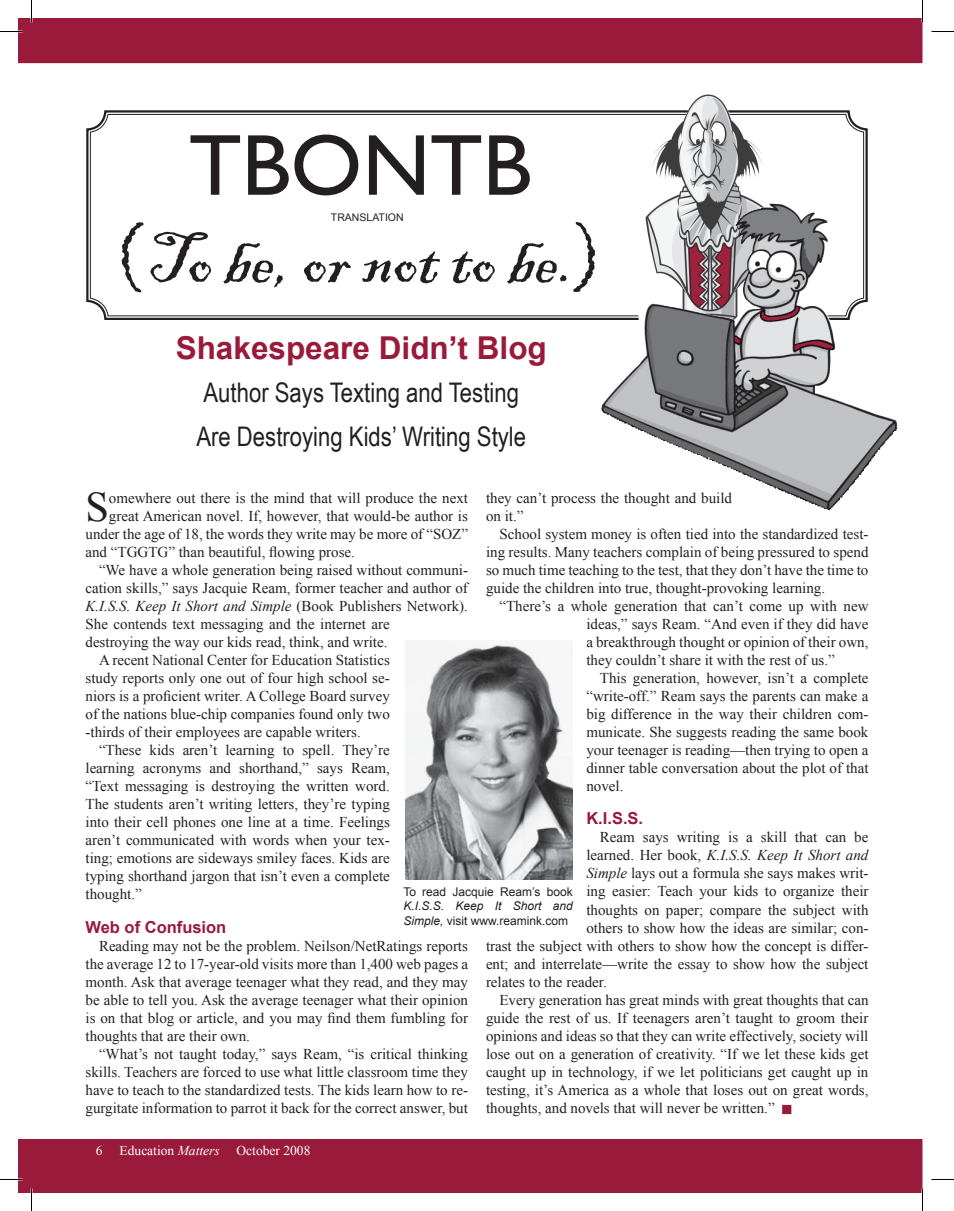
<style>
.page{position:relative;width:954px;height:1211px;background:#fff}
.page>*{position:absolute;margin:0;border:0;box-sizing:border-box;transform-origin:0 0}
.t1{font:87px "Gill Sans";color:#231f20}
.t2{font:75px "Blackadder ITC";color:#231f20}
.t3{font:42.15px "Times New Roman";color:#231f20}
.t4{font:700 31.5px "Arial";color:#9a1a3b}
.t5{font:27px/43.2px "Arial Narrow";color:#231f20}
.t6{font:700 16.5px "Arial";color:#9a1a3b}
.t7{font:15px/18px "Times New Roman";color:#231f20;text-align:justify}
.t8{font:italic 15px "Times New Roman";color:#231f20}
.t9{font:13.5px "Times New Roman";color:#fff}
.t10{font:italic 12px/14.4px "Arial";color:#231f20}
.t11{font:12px "Arial";color:#231f20}
.t12{font:10.5px "Arial";color:#231f20}
.s1{font-style:italic}
.s2{font-style:normal}
</style>
<div class="page">
<div style="left:19px;top:1139px;width:903px;height:53px;background:#9a1a3b"></div>
<div style="left:19px;top:19px;width:903px;height:43px;background:#9a1a3b"></div>
<div style="left:18px;top:18px;width:904px;height:45px;border:2px solid #9a1a3b"></div>
<svg style="left:86px;top:110px;width:782px;height:210px"></svg>
<div style="left:782px;top:1104px;width:9px;height:10px;background:#9a1a3b;border:2px solid #9a1a3b"></div>
<img style="left:406px;top:644px;width:167px;height:236px">
<img style="left:627px;top:94px;width:164px;height:113px">
<img style="left:597px;top:207px;width:272px;height:303px">
<hr style="left:0;top:1178px;width:22px;height:2px;background:#fff">
<svg style="left:0;top:31px;width:22px;height:1px"></svg>
<svg style="left:932px;top:31px;width:22px;height:1px"></svg>
<svg style="left:0;top:1179px;width:22px;height:1px"></svg>
<svg style="left:932px;top:1179px;width:22px;height:1px"></svg>
<svg style="left:31px;top:0;width:1px;height:22px"></svg>
<svg style="left:31px;top:1188px;width:1px;height:22px"></svg>
<svg style="left:922px;top:0;width:1px;height:22px"></svg>
<svg style="left:922px;top:1188px;width:1px;height:22px"></svg>
<h1 class="t1" style="left:189px;top:115px;width:344px">TBONTB</h1>
<h2 class="t2" style="left:117px;top:214px;width:488px"><span class="s1">(</span>To be, or not to be.<span class="s1">)</span></h2>
<p class="t12" style="left:331px;top:212px;width:74px">translation</p>
<h3 class="t4" style="left:176px;top:330px;width:373px">Shakespeare Didn’t Blog</h3>
<h3 class="t5" style="left:196px;top:371px;width:331px">Author Says Texting and Testing<br>Are Destroying Kids’ Writing Style</h3>
<h3 class="t3" style="left:86px;top:482px;width:25px">S</h3>
<p class="t7" style="left:109px;top:489px;width:361px">omewhere out there is the mind that will produce the next</p>
<p class="t7" style="left:486px;top:489px;width:248px">they can’t process the thought and build on it.”</p>
<p class="t7" style="left:486px;top:525px;width:384px;text-indent:14px">School system money is often tied into the standardized test&shy;ing results. Many teachers complain of being pressured to spend so much time teaching to the test, that they don’t have the time to guide the children into true, thought-provoking learning.</p>
<p class="t7" style="left:586px;top:597px;width:284px;text-indent:-87px">“There’s a whole generation that can’t come up with new ideas,” says Ream. “And even if they did have a breakthrough thought or opinion of their own, they couldn’t share it with the rest of us.”</p>
<p class="t7" style="left:586px;top:669px;width:284px;text-indent:14px">This generation, however, isn’t a complete “write-off.” Ream says the parents can make a big difference in the way their children com&shy;municate. She suggests reading the same book your teenager is reading—then trying to open a dinner table conversation about the plot of that novel.</p>
<p class="t6" style="left:586px;top:809px;width:58px">K.I.S.S.</p>
<p class="t7" style="left:600px;top:828px;width:270px">Ream says writing is a skill that can be</p>
<p class="t8" style="left:586px;top:846px;width:284px"><span class="s2">learned. Her book,</span> K.I.S.S. Keep It Short and</p>
<p class="t7" style="left:586px;top:864px;width:284px"><span class="s1">Simple</span> lays out a formula she says makes writ-</p>
<p class="t7" style="left:586px;top:882px;width:284px">ing easier: Teach your kids to organize their</p>
<p class="t7" style="left:586px;top:900px;width:284px">thoughts on paper; compare the subject with</p>
<p class="t7" style="left:586px;top:918px;width:284px">others to show how the ideas are similar; con-</p>
<p class="t7" style="left:486px;top:936px;width:384px">trast the subject with others to show how the concept is differ-</p>
<p class="t7" style="left:486px;top:954px;width:384px">ent; and interrelate—write the essay to show how the subject</p>
<p class="t7" style="left:486px;top:972px;width:122px">relates to the reader.</p>
<p class="t7" style="left:500px;top:990px;width:371px">Every generation has great minds with great thoughts that can</p>
<p class="t7" style="left:486px;top:1008px;width:384px">guide the rest of us. If teenagers aren’t taught to groom their</p>
<p class="t7" style="left:486px;top:1026px;width:384px">opinions and ideas so that they can write effectively, society will</p>
<p class="t7" style="left:486px;top:1044px;width:384px">lose out on a generation of creativity. “If we let these kids get</p>
<p class="t7" style="left:486px;top:1062px;width:384px">caught up in technology, if we let politicians get caught up in</p>
<p class="t7" style="left:486px;top:1080px;width:384px">testing, it’s America as a whole that loses out on great words,</p>
<p class="t7" style="left:486px;top:1098px;width:290px">thoughts, and novels that will never be written.”</p>
<p class="t7" style="left:109px;top:507px;width:361px">great American novel. If, however, that would-be author is</p>
<p class="t7" style="left:86px;top:525px;width:384px">under the age of 18, the words they write may be more of “SOZ”</p>
<p class="t7" style="left:86px;top:543px;width:271px">and “TGGTG” than beautiful, flowing prose.</p>
<p class="t7" style="left:99px;top:561px;width:370px">“We have a whole generation being raised without communi-</p>
<p class="t7" style="left:86px;top:579px;width:384px">cation skills,” says Jacquie Ream, former teacher and author of</p>
<p class="t8" style="left:86px;top:597px;width:384px">K.I.S.S. Keep It Short and Simple <span class="s2">(Book Publishers Network).</span></p>
<p class="t7" style="left:86px;top:615px;width:306px">She contends text messaging and the internet are</p>
<p class="t7" style="left:86px;top:633px;width:304px">destroying the way our kids read, think, and write.</p>
<p class="t7" style="left:99px;top:651px;width:292px">A recent National Center for Education Statistics</p>
<p class="t7" style="left:86px;top:669px;width:306px">study reports only one out of four high school se-</p>
<p class="t7" style="left:86px;top:687px;width:306px">niors is a proficient writer. A College Board survey</p>
<p class="t7" style="left:86px;top:705px;width:306px">of the nations blue-chip companies found only two</p>
<p class="t7" style="left:86px;top:723px;width:277px">-thirds of their employees are capable writers.</p>
<p class="t7" style="left:99px;top:741px;width:292px">“These kids aren’t learning to spell. They’re</p>
<p class="t7" style="left:86px;top:759px;width:306px">learning acronyms and shorthand,” says Ream,</p>
<p class="t7" style="left:86px;top:777px;width:306px">“Text messaging is destroying the written word.</p>
<p class="t7" style="left:86px;top:795px;width:306px">The students aren’t writing letters, they’re typing</p>
<p class="t7" style="left:86px;top:813px;width:306px">into their cell phones one line at a time. Feelings</p>
<p class="t7" style="left:86px;top:831px;width:306px">aren’t communicated with words when your tex-</p>
<p class="t7" style="left:86px;top:849px;width:306px">ting; emotions are sideways smiley faces. Kids are</p>
<p class="t7" style="left:86px;top:867px;width:306px">typing shorthand jargon that isn’t even a complete</p>
<p class="t7" style="left:86px;top:885px;width:58px">thought.”</p>
<p class="t6" style="left:86px;top:917px;width:142px">Web of Confusion</p>
<p class="t7" style="left:86px;top:936px;width:384px;text-indent:14px">Reading may not be the problem. Neilson/NetRatings reports the average 12 to 17-year-old visits more than 1,400 web pages a month. Ask that average teenager what they read, and they may be able to tell you. Ask the average teenager what their opinion is on that blog or article, and you may find them fumbling for thoughts that are their own.</p>
<p class="t7" style="left:86px;top:1044px;width:384px;text-indent:14px">“What’s not taught today,” says Ream, “is critical thinking skills. Teachers are forced to use what little classroom time they have to teach to the standardized tests. The kids learn how to re&shy;gurgitate information to parrot it back for the correct answer, but</p>
<p class="t11" style="left:403px;top:885px;width:171px">To read Jacquie Ream’s book</p>
<p class="t10" style="left:403px;top:898px;width:171px">K.I.S.S. Keep It Short and<br>Simple, <span class="s2">visit www.reamink.com</span></p>
<p class="t9" style="left:96px;top:1142px;width:8px">6</p>
<p class="t9" style="left:120px;top:1142px;width:192px">Education <span class="s1">Matters</span> October 2008</p>
</div>
